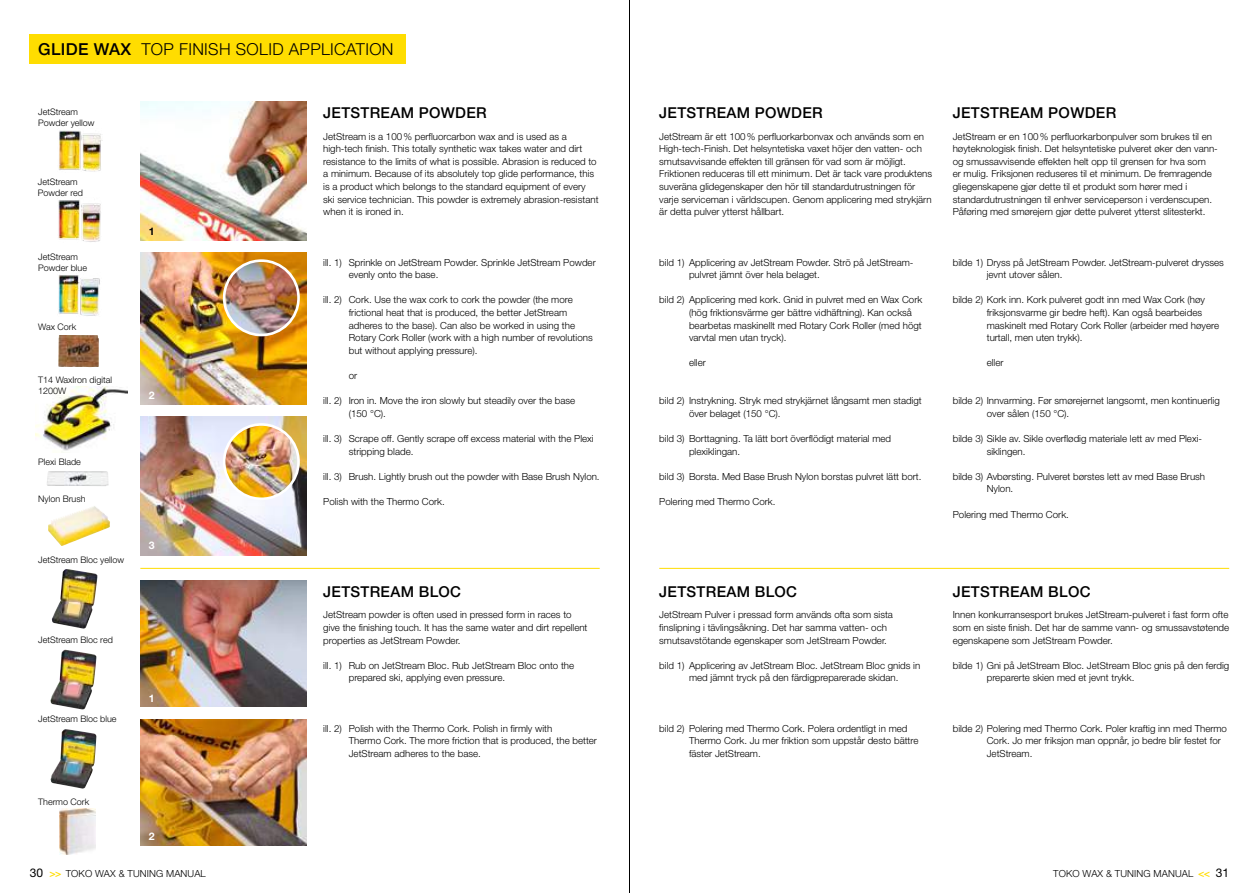
<style>
.page{position:relative;width:1259px;height:893px;background:#fff}
.page>*{position:absolute;margin:0;border:0;box-sizing:border-box;transform-origin:0 0}
.t1{font:300 16.5px "Helvetica Neue LT Std";letter-spacing:.02em;color:#000}
.t2{font:500 15px "Helvetica Neue LT Std";letter-spacing:.02em;color:#000}
.t3{font:700 10.5px "Helvetica Neue LT Std";color:#fff}
.t4{font:700 10.5px "Helvetica Neue LT Std";color:#000}
.t5{font:300 9.75px/12.6px "Helvetica Neue LT Std";color:#000}
.t6{font:300 9px/11.2px "Helvetica Neue LT Std";color:#000}
.s1{font-weight:500}
.s2{font-weight:400;font-size:12px}
.s3{font-weight:500;font-size:10.5px;color:#fd0}
</style>
<div class="page">
<img style="left:140px;top:581px;width:166px;height:126px">
<img style="left:140px;top:102px;width:166px;height:138px">
<img style="left:35px;top:386px;width:93px;height:67px">
<img style="left:140px;top:417px;width:166px;height:138px">
<img style="left:224px;top:424px;width:74px;height:75px;border-radius:37px">
<div style="left:223px;top:423px;width:77px;height:77px;border:3px solid #fff;border-radius:50%"></div>
<img style="left:50px;top:650px;width:47px;height:60px">
<img style="left:140px;top:253px;width:166px;height:151px">
<img style="left:47px;top:471px;width:61px;height:15px">
<img style="left:224px;top:261px;width:74px;height:74px;border-radius:37px">
<div style="left:223px;top:259px;width:77px;height:77px;border:3px solid #fff;border-radius:50%"></div>
<img style="left:51px;top:729px;width:45px;height:60px">
<img style="left:58px;top:335px;width:41px;height:33px">
<img style="left:52px;top:569px;width:46px;height:60px">
<img style="left:140px;top:719px;width:166px;height:126px">
<hr style="left:140px;top:568px;width:460px;height:1px;background:#fd0">
<hr style="left:659px;top:568px;width:570px;height:1px;background:#fd0">
<img style="left:74px;top:506px;width:20px;height:8px">
<img style="left:60px;top:809px;width:36px;height:46px">
<img style="left:58px;top:130px;width:44px;height:42px">
<img style="left:58px;top:200px;width:43px;height:42px">
<img style="left:58px;top:275px;width:42px;height:41px">
<div style="left:30px;top:34px;width:376px;height:30px;background:#fd0"></div>
<hr style="left:629px;top:0;width:1px;height:893px;background:#000">
<h1 class="t1" style="left:38px;top:39px;width:159px"><span class="s1">GLIDE WAX</span> TOP FINISH</h1>
<h1 class="t1" style="left:236px;top:39px;width:65px">Solid App</h1>
<h1 class="t1" style="left:321px;top:39px;width:74px">lication</h1>
<p class="t6" style="left:38px;top:106px;width:58px">JetStream<br>Powder yellow</p>
<p class="t6" style="left:38px;top:176px;width:47px">JetStream<br>Powder red</p>
<p class="t6" style="left:38px;top:251px;width:50px">JetStream<br>Powder blue</p>
<p class="t6" style="left:38px;top:321px;width:40px">Wax Cork</p>
<p class="t6" style="left:38px;top:374px;width:75px">T14 WaxIron digital<br>1200W</p>
<p class="t6" style="left:38px;top:456px;width:44px">Plexi Blade</p>
<p class="t6" style="left:38px;top:493px;width:49px">Nylon Brush</p>
<p class="t6" style="left:38px;top:554px;width:87px">JetStream Bloc yellow</p>
<p class="t4" style="left:149px;top:225px;width:7px">1</p>
<p class="t3" style="left:149px;top:389px;width:7px">2</p>
<p class="t3" style="left:149px;top:539px;width:7px">3</p>
<p class="t6" style="left:38px;top:634px;width:76px">JetStream Bloc red</p>
<p class="t6" style="left:38px;top:713px;width:80px">JetStream Bloc blue</p>
<p class="t3" style="left:149px;top:691px;width:7px">1</p>
<p class="t6" style="left:38px;top:796px;width:53px">Thermo Cork</p>
<p class="t3" style="left:149px;top:830px;width:7px">2</p>
<h2 class="t2" style="left:323px;top:103px;width:165px">JETSTREAM POWD ER</h2>
<p class="t5" style="left:323px;top:130px;width:277px">JetStream is a 100% perfluorcarbon wax and is used as a high-tech finish. This totally synthetic wax takes water and dirt resistance to the limits of what is possible. Abrasion is reduced to a minimum. Because of its absolutely top glide performance, this is a product which belongs to the standard equipment of every ski service technician. This powder is extremely abrasion-resistant when it is ironed in.</p>
<p class="t5" style="left:349px;top:256px;width:248px;text-indent:-26px">ill. 1) Sprinkle on JetStream Powder. Sprinkle JetStream Powder evenly onto the base.</p>
<p class="t5" style="left:349px;top:293px;width:245px;text-indent:-26px">ill. 2) Cork. Use the wax cork to cork the powder (the more frictional heat that is produced, the better JetStream adheres to the base). Can also be worked in using the Rotary Cork Roller (work with a high number of revolutions but without applying pressure).</p>
<p class="t5" style="left:349px;top:369px;width:10px">or</p>
<p class="t5" style="left:349px;top:394px;width:228px;text-indent:-26px">ill. 2) I ron in. Move the iron slowly but steadily over the base (150 °C).</p>
<p class="t5" style="left:349px;top:432px;width:246px;text-indent:-26px">ill. 3) Scrape off. Gently scrape off excess material with the Plexi stripping blade.</p>
<p class="t5" style="left:323px;top:470px;width:278px">ill. 3) Brush. Lightly brush out the powder with Base Brush Nylon.</p>
<p class="t5" style="left:323px;top:495px;width:123px">Polish with the Thermo Cork.</p>
<h2 class="t2" style="left:323px;top:582px;width:137px">JETSTREAM BLOC</h2>
<p class="t5" style="left:323px;top:608px;width:266px">JetStream powder is often used in pressed form in races to give the finishing touch. It has the same water and dirt repellent properties as JetStream Powder.</p>
<p class="t5" style="left:349px;top:659px;width:227px;text-indent:-26px">ill. 1) Rub on JetStream Bloc. Rub JetStream Bloc onto the prepared ski, applying even pressure.</p>
<p class="t5" style="left:349px;top:722px;width:250px;text-indent:-26px">ill. 2) Polish with the Thermo Cork. Polish in firmly with<br>Thermo Cork. The more friction that is produced, the better<br>JetStream adheres to the base.</p>
<h2 class="t2" style="left:659px;top:103px;width:165px">JETSTREAM POWD ER</h2>
<p class="t5" style="left:659px;top:130px;width:274px">JetStream är ett 100% perfluorkarbonvax och används som en High-tech-Finish. Det helsyntetiska vaxet höjer den vatten- och smutsavvisande effekten till gränsen för vad som är möjligt.<br>Friktionen reduceras till ett minimum. Det är tack vare produktens suveräna glidegenskaper den hör till standardutrustningen för varje serviceman i världscupen. Genom applicering med strykjärn är detta pulver ytterst hållbart.</p>
<p class="t5" style="left:689px;top:256px;width:226px;text-indent:-30px">bild 1) Applicering av JetStream Powder. Strö på JetStream&shy;pulvret jämnt över hela belaget.</p>
<p class="t5" style="left:689px;top:293px;width:235px;text-indent:-30px">bild 2) Applicering med kork. Gnid in pulvret med en Wax Cork (hög friktionsvärme ger bättre vidhäftning). Kan också bearbetas maskinellt med Rotary Cork Roller (med högt varvtal men utan tryck).</p>
<p class="t5" style="left:689px;top:356px;width:18px">eller</p>
<p class="t5" style="left:689px;top:394px;width:234px;text-indent:-30px">bild 2) I nstrykning. Stryk med strykjärnet långsamt men stadigt över belaget (150 °C).</p>
<p class="t5" style="left:689px;top:432px;width:204px;text-indent:-30px">bild 3) Borttagning. Ta lätt bort överflödigt material med plexiklingan.</p>
<p class="t5" style="left:659px;top:470px;width:264px">bild 3) Borsta. Med Base Brush Nylon borstas pulvret lätt bort.</p>
<p class="t5" style="left:659px;top:495px;width:118px">Polering med Thermo Cork.</p>
<h2 class="t2" style="left:952px;top:103px;width:165px">JETSTREAM POWD ER</h2>
<p class="t5" style="left:952px;top:130px;width:267px">JetStream er en 100% perfluorkarbonpulver som brukes til en høyteknologisk finish. Det helsyntetiske pulveret øker den vann&shy;og smussavvisende effekten helt opp til grensen for hva som<br>er mulig. Friksjonen reduseres til et minimum. De fremragende gliegenskapene gjør dette til et produkt som hører med i standardutrustningen til enhver serviceperson i verdenscupen.<br>Påføring med smørejern gjør dette pulveret ytterst slitesterkt.</p>
<p class="t5" style="left:986px;top:256px;width:239px;text-indent:-34px">bilde 1) Dryss på JetStream Powder. JetStream-pulveret drysses jevnt utover sålen.</p>
<p class="t5" style="left:986px;top:293px;width:234px;text-indent:-34px">bilde 2) Kork inn. Kork pulveret godt inn med Wax Cork (høy friksjonsvarme gir bedre heft). Kan også bearbeides maskinelt med Rotary Cork Roller (arbeider med høyere turtall, men uten trykk).</p>
<p class="t5" style="left:986px;top:356px;width:18px">eller</p>
<p class="t5" style="left:986px;top:394px;width:234px;text-indent:-34px">bilde 2) I nnvarming. Før smørejernet langsomt, men kontinuerlig over sålen (150 °C).</p>
<p class="t5" style="left:986px;top:432px;width:217px;text-indent:-34px">bilde 3) Sikle av. Sikle overflødig materiale lett av med Plexi&shy;siklingen.</p>
<p class="t5" style="left:986px;top:470px;width:220px;text-indent:-34px">bilde 3) Avbørsting. Pulveret børstes lett av med Base Brush<br>Nylon.</p>
<p class="t5" style="left:952px;top:508px;width:118px">Polering med Thermo Cork.</p>
<h2 class="t2" style="left:659px;top:582px;width:137px">JETSTREAM BLOC</h2>
<p class="t5" style="left:659px;top:608px;width:235px">JetStream Pulver i pressad form används ofta som sista finslipning i tävlingsåkning. Det har samma vatten- och smutsavstötande egenskaper som JetStream Powder.</p>
<p class="t5" style="left:689px;top:659px;width:233px;text-indent:-30px">bild 1) Applicering av JetStream Bloc. JetStream Bloc gnids in med jämnt tryck på den färdigpreparerade skidan.</p>
<p class="t5" style="left:689px;top:722px;width:231px;text-indent:-30px">bild 2) Polering med Thermo Cork. Polera ordentligt in med<br>Thermo Cork. Ju mer friktion som uppstår desto bättre fäster JetStream.</p>
<h2 class="t2" style="left:952px;top:582px;width:137px">JETSTREAM BLOC</h2>
<p class="t5" style="left:952px;top:608px;width:278px;text-align:justify">Innen konkurransesport brukes JetStream-pulveret i fast form ofte som en siste finish. Det har de samme vann- og smussavstøtende egenskapene som JetStream Powder.</p>
<p class="t5" style="left:986px;top:659px;width:244px;text-indent:-34px">bilde 1) Gni på JetStream Bloc. JetStream Bloc gnis på den ferdig preparerte skien med et jevnt trykk.</p>
<p class="t5" style="left:986px;top:722px;width:242px;text-indent:-34px">bilde 2) Polering med Thermo Cork. Poler kraftig inn med Thermo<br>Cork. Jo mer friksjon man oppnår, jo bedre blir festet for<br>JetStream.</p>
<p class="t5" style="left:30px;top:867px;width:50px"><span class="s2">30</span> <span class="s3">&gt;&gt;</span> TOKO</p>
<p class="t5" style="left:95px;top:867px;width:52px">WAX &amp; TUNING</p>
<p class="t5" style="left:166px;top:867px;width:35px">MAN UAL</p>
<p class="t5" style="left:1053px;top:867px;width:14px">TOKO</p>
<p class="t5" style="left:1082px;top:867px;width:52px">WAX &amp; TUNING</p>
<p class="t5" style="left:1153px;top:867px;width:77px">MAN UAL <span class="s3">&lt;&lt;</span> <span class="s2">31</span></p>
</div>
